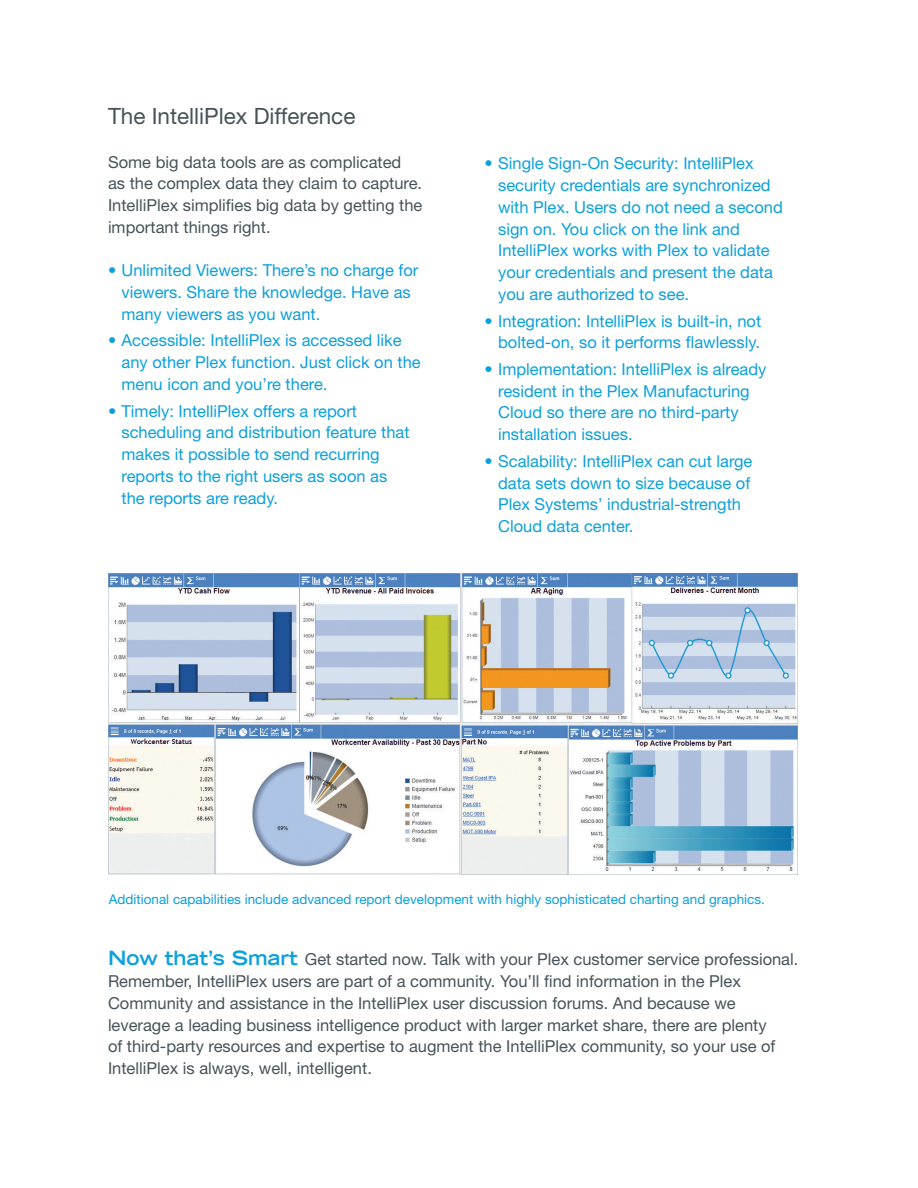
<style>
.page{position:relative;width:918px;height:1188px;background:#fff}
.page>*{position:absolute;margin:0;border:0;box-sizing:border-box;transform-origin:0 0}
.t1{font:22.5px "Helvetica Neue LT Pro";color:#475359}
.t2{font:16.5px/21.8px "Helvetica Neue LT Pro";color:#0ca0dc}
.t3{font:16.5px/21.8px "Helvetica Neue LT Pro";color:#475359}
.t4{font:13.5px "Helvetica Neue LT Pro";color:#0ca0dc}
.s1{font-family:"Trade Gothic LT";font-weight:700;font-stretch:expanded;font-size:19.5px;color:#0ca0dc}
</style>
<div class="page">
<img style="left:109px;top:574px;width:688px;height:300px">
<p class="t1" style="left:108px;top:102px;width:249px">The IntelliPlex Difference</p>
<p class="t3" style="left:108px;top:150px;width:316px">Some big data tools are as complicated as the complex data they claim to capture.<br>IntelliPlex simplifies big data by getting the important things right.</p>
<p class="t2" style="left:122px;top:259px;width:298px;text-indent:-14px">• Unlimited Viewers: There’s no charge for viewers. Share the knowledge. Have as many viewers as you want.</p>
<p class="t2" style="left:122px;top:329px;width:301px;text-indent:-14px">• Accessible: IntelliPlex is accessed like any other Plex function. Just click on the menu icon and you’re there.</p>
<p class="t2" style="left:122px;top:399px;width:290px;text-indent:-14px">• Timely: IntelliPlex offers a report scheduling and distribution feature that makes it possible to send recurring reports to the right users as soon as the reports are ready.</p>
<p class="t2" style="left:498px;top:152px;width:286px;text-indent:-14px">• Single Sign-On Security: IntelliPlex security credentials are synchronized with Plex. Users do not need a second sign on. You click on the link and IntelliPlex works with Plex to validate your credentials and present the data you are authorized to see.</p>
<p class="t2" style="left:485px;top:309px;width:278px;text-align:right">• Integration: IntelliPlex is built-in, not bolted-on, so it performs flawlessly.</p>
<p class="t2" style="left:498px;top:358px;width:270px;text-indent:-14px">• Implementation: IntelliPlex is already resident in the Plex Manufacturing Cloud so there are no third-party installation issues.</p>
<p class="t2" style="left:498px;top:450px;width:256px;text-indent:-14px">• Scalability: IntelliPlex can cut large data sets down to size because of<br>Plex Systems’ industrial-strength<br>Cloud data center.</p>
<p class="t4" style="left:109px;top:891px;width:658px">Additional capabilities include advanced report development with highly sophisticated charting and graphics.</p>
<p class="t3" style="left:108px;top:948px;width:692px"><span class="s1">Now that’s Smart</span> Get started now. Talk with your Plex customer service professional.<br>Remember, IntelliPlex users are part of a community. You’ll find information in the Plex Community and assistance in the IntelliPlex user discussion forums. And because we leverage a leading business intelligence product with larger market share, there are plenty<br>of third-party resources and expertise to augment the IntelliPlex community, so your use of IntelliPlex is always, well, intelligent.</p>
</div>
